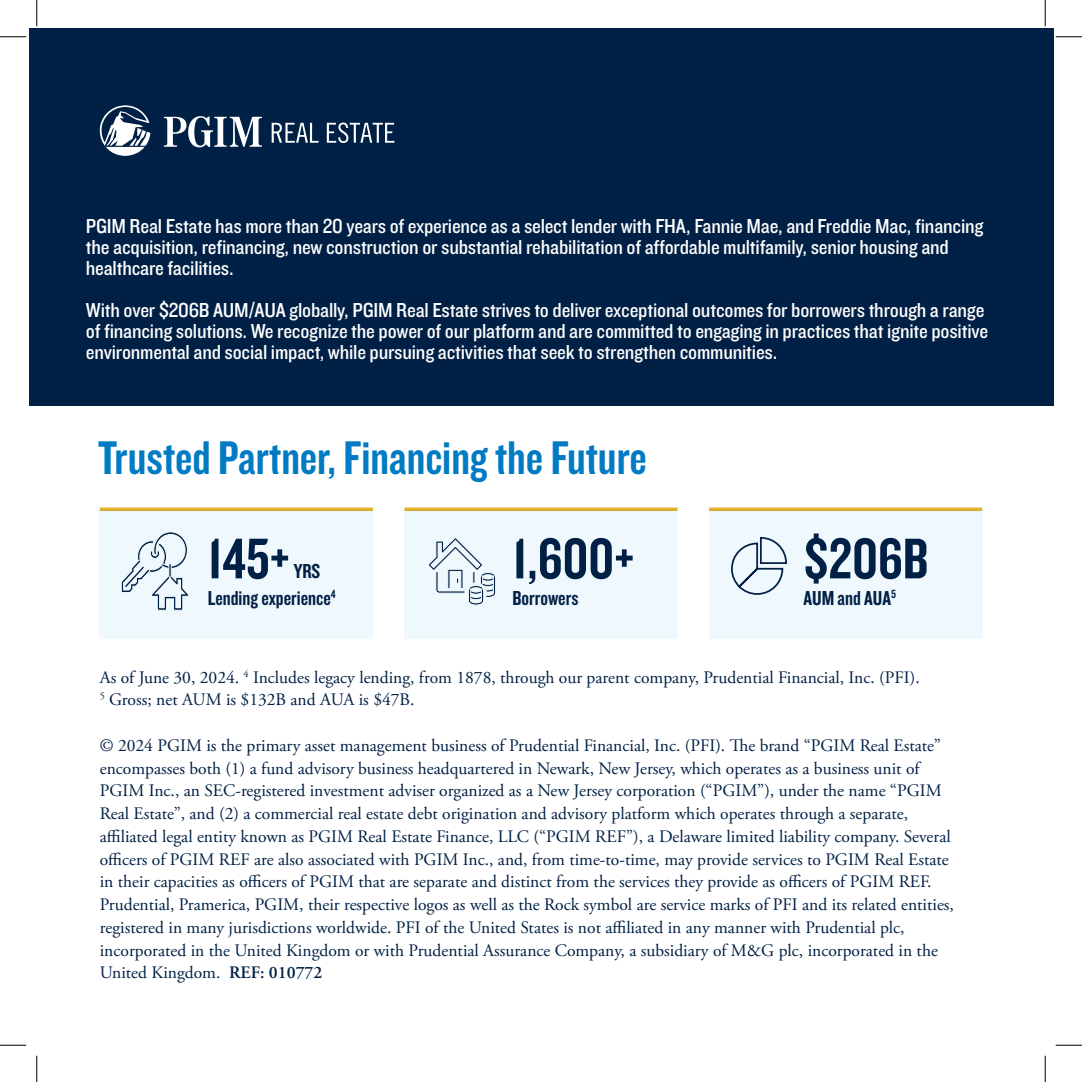
<style>
.page{position:relative;width:1082px;height:1082px;background:#fff}
.page>*{position:absolute;margin:0;border:0;box-sizing:border-box;transform-origin:0 0}
.t1{font:59.5px "Knockout 49 Liteweight";color:#002045}
.t2{font:49px "Knockout 49 Liteweight";color:#007bc3}
.t3{font:21px/21px "Knockout 30 Junior Welterwt";letter-spacing:-.01em;color:#fff}
.t4{font:21px/26.2px "Knockout 49 Liteweight";color:#002045}
.t5{font:17.5px/22.8px "Adobe Garamond Pro";color:#002045}
.s1{font-weight:600}
</style>
<div class="page">
<div style="left:29px;top:29px;width:1024px;height:377px;background:#002045"></div>
<svg style="left:272px;top:123px;width:46px;height:20px"></svg>
<svg style="left:327px;top:122px;width:67px;height:21px"></svg>
<svg style="left:100px;top:105px;width:50px;height:51px"></svg>
<svg style="left:164px;top:116px;width:98px;height:31px"></svg>
<div style="left:100px;top:510px;width:273px;height:129px;background:#eff8fd"></div>
<svg style="left:100px;top:507px;width:273px;height:4px"></svg>
<div style="left:404px;top:510px;width:273px;height:129px;background:#eff8fd"></div>
<svg style="left:404px;top:507px;width:273px;height:4px"></svg>
<div style="left:709px;top:510px;width:273px;height:129px;background:#eff8fd"></div>
<svg style="left:709px;top:507px;width:273px;height:4px"></svg>
<svg style="left:429px;top:537px;width:67px;height:68px"></svg>
<svg style="left:121px;top:532px;width:67px;height:78px"></svg>
<svg style="left:731px;top:536px;width:56px;height:59px"></svg>
<svg style="left:0;top:36px;width:26px;height:1px"></svg>
<svg style="left:1055px;top:36px;width:27px;height:1px"></svg>
<svg style="left:0;top:1044px;width:26px;height:1px"></svg>
<svg style="left:1055px;top:1044px;width:27px;height:1px"></svg>
<svg style="left:36px;top:0;width:1px;height:26px"></svg>
<svg style="left:36px;top:1055px;width:1px;height:27px"></svg>
<svg style="left:1044px;top:0;width:1px;height:26px"></svg>
<svg style="left:1044px;top:1055px;width:1px;height:27px"></svg>
<p class="t3" style="left:86px;top:214px;width:899px">PGIM Real Estate has more than 20 years of experience as a select lender with FHA, Fannie Mae, and Freddie Mac, financing the acquisition, refinancing, new construction or substantial rehabilitation of affordable multifamily, senior housing and healthcare facilities.</p>
<p class="t3" style="left:86px;top:298px;width:903px">With over $206B AUM/AUA globally, PGIM Real Estate strives to deliver exceptional outcomes for borrowers through a range of financing solutions. We recognize the power of our platform and are committed to engaging in practices that ignite positive environmental and social impact, while pursuing activities that seek to strengthen communities.</p>
<p class="t2" style="left:98px;top:427px;width:550px">Trusted Partner, Financing the Future</p>
<p class="t1" style="left:208px;top:521px;width:84px">145+</p>
<p class="t4" style="left:208px;top:557px;width:129px;text-indent:86px">YRS<br>Lending experience<sup>4</sup></p>
<p class="t1" style="left:512px;top:521px;width:123px">1,600+</p>
<p class="t4" style="left:512px;top:584px;width:67px">Borrowers</p>
<p class="t1" style="left:803px;top:521px;width:126px">$206B</p>
<p class="t4" style="left:803px;top:584px;width:94px">AUM and AUA<sup>5</sup></p>
<p class="t5" style="left:100px;top:666px;width:821px">As of June 30, 2024. <sup>4</sup> Includes legacy lending, from 1878, through our parent company, Prudential Financial, Inc. (PFI).<br><sup>5</sup> Gross; net AUM is $132B and AUA is $47B.</p>
<p class="t5" style="left:100px;top:734px;width:855px">© 2024 PGIM is the primary asset management business of Prudential Financial, Inc. (PFI). The brand “PGIM Real Estate” encompasses both (1) a fund advisory business headquartered in Newark, New Jersey, which operates as a business unit of PGIM Inc., an SEC-registered investment adviser organized as a New Jersey corporation (“PGIM”), under the name “PGIM Real Estate”, and (2) a commercial real estate debt origination and advisory platform which operates through a separate, affiliated legal entity known as PGIM Real Estate Finance, LLC (“PGIM REF”), a Delaware limited liability company. Several officers of PGIM REF are also associated with PGIM Inc., and, from time-to-time, may provide services to PGIM Real Estate in their capacities as officers of PGIM that are separate and distinct from the services they provide as officers of PGIM REF.<br>Prudential, Pramerica, PGIM, their respective logos as well as the Rock symbol are service marks of PFI and its related entities, registered in many jurisdictions worldwide. PFI of the United States is not affiliated in any manner with Prudential plc, incorporated in the United Kingdom or with Prudential Assurance Company, a subsidiary of M&amp;G plc, incorporated in the United Kingdom. <span class="s1">REF: 010772</span></p>
</div>
